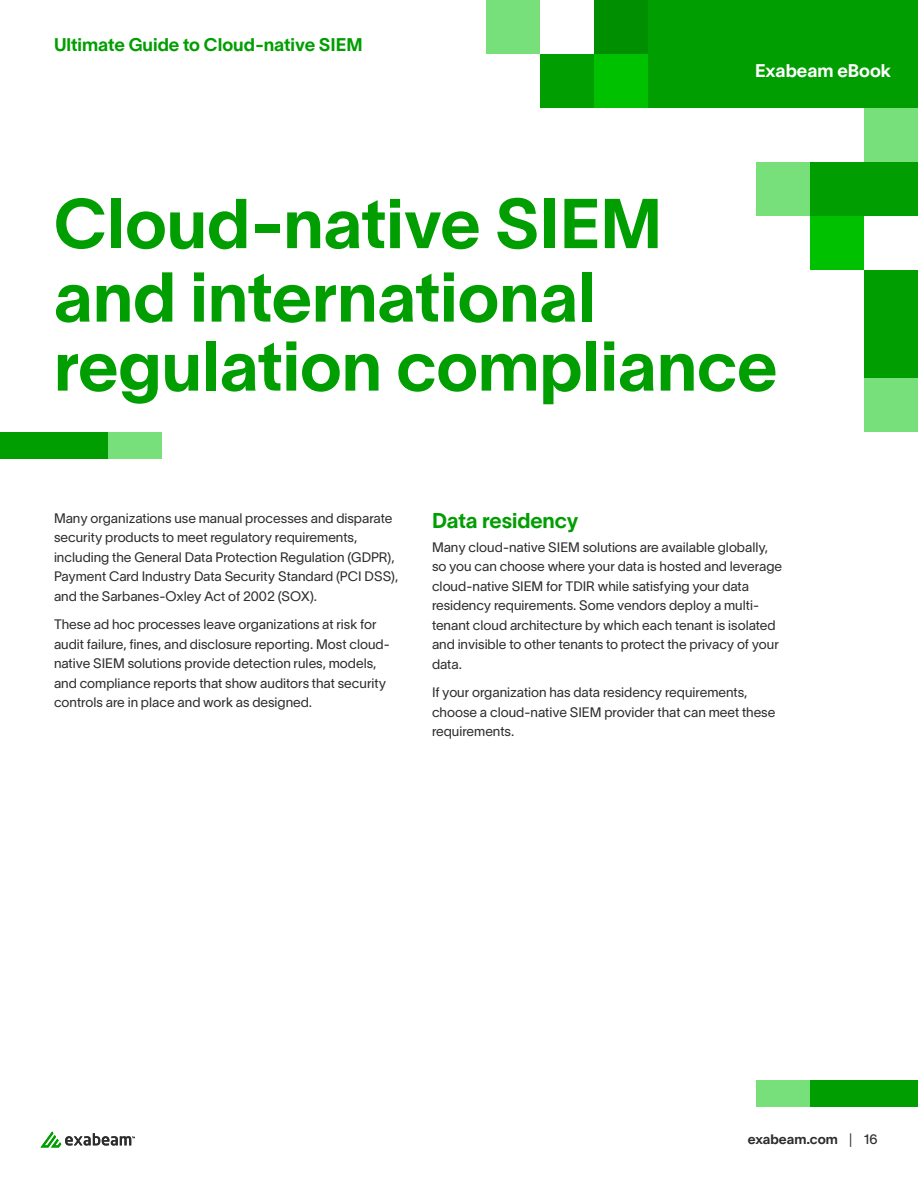
<style>
.page{position:relative;width:918px;height:1188px;background:#fff}
.page>*{position:absolute;margin:0;border:0;box-sizing:border-box;transform-origin:0 0}
.t1{font:69px/71.2px "Lausanne 700";color:#009e00}
.t2{font:21px "Lausanne 700";color:#009e00}
.t3{font:18px "Lausanne 700";color:#009e00}
.t4{font:18px "Lausanne 700";color:#fff}
.t5{font:13.5px/19.5px "Lausanne 300";color:#2d2d2d}
.t6{font:13.5px "Lausanne 700";color:#2d2d2d}
.s1{font-family:"Lausanne 400"}
</style>
<div class="page">
<div style="left:648px;top:0;width:270px;height:108px;background:#009e00"></div>
<div style="left:540px;top:54px;width:54px;height:54px;background:#009e00"></div>
<div style="left:486px;top:0;width:54px;height:54px;background:#78e07a"></div>
<div style="left:594px;top:54px;width:54px;height:54px;background:#00c100"></div>
<div style="left:594px;top:0;width:54px;height:54px;background:#008f00"></div>
<div style="left:810px;top:1080px;width:108px;height:27px;background:#009e00"></div>
<div style="left:756px;top:1080px;width:54px;height:27px;background:#78e07a"></div>
<div style="left:0;top:432px;width:108px;height:27px;background:#009e00"></div>
<div style="left:108px;top:432px;width:54px;height:27px;background:#78e07a"></div>
<div style="left:810px;top:162px;width:108px;height:54px;background:#009e00"></div>
<div style="left:864px;top:270px;width:54px;height:108px;background:#009e00"></div>
<div style="left:864px;top:378px;width:54px;height:54px;background:#78e07a"></div>
<div style="left:756px;top:162px;width:54px;height:54px;background:#78e07a"></div>
<div style="left:810px;top:216px;width:54px;height:54px;background:#00c100"></div>
<div style="left:864px;top:108px;width:54px;height:54px;background:#78e07a"></div>
<svg style="left:41px;top:1131px;width:94px;height:16px"></svg>
<h3 class="t3" style="left:54px;top:33px;width:310px">Ultimate Guide to Cloud-native SIEM</h3>
<h3 class="t4" style="left:755px;top:60px;width:137px">Exabeam eBook</h3>
<h1 class="t1" style="left:54px;top:187px;width:725px">Cloud-native SIEM and international regulation compliance</h1>
<p class="t5" style="left:54px;top:508px;width:346px">Many organizations use manual processes and disparate security products to meet regulatory requirements, including the General Data Protection Regulation (GDPR), Payment Card Industry Data Security Standard (PCI DSS), and the Sarbanes-Oxley Act of 2002 (SOX).</p>
<p class="t5" style="left:54px;top:614px;width:337px">These ad hoc processes leave organizations at risk for audit failure, fines, and disclosure reporting. Most cloud&shy;native SIEM solutions provide detection rules, models, and compliance reports that show auditors that security controls are in place and work as designed.</p>
<h2 class="t2" style="left:432px;top:508px;width:148px">Data residency</h2>
<p class="t5" style="left:432px;top:537px;width:352px">Many cloud-native SIEM solutions are available globally, so you can choose where your data is hosted and leverage cloud-native SIEM for TDIR while satisfying your data residency requirements. Some vendors deploy a multi&shy;tenant cloud architecture by which each tenant is isolated and invisible to other tenants to protect the privacy of your data.</p>
<p class="t5" style="left:432px;top:683px;width:345px">If your organization has data residency requirements, choose a cloud-native SIEM provider that can meet these requirements.</p>
<p class="t6" style="left:748px;top:1130px;width:131px">exabeam.com <span class="s1">| 16</span></p>
</div>
